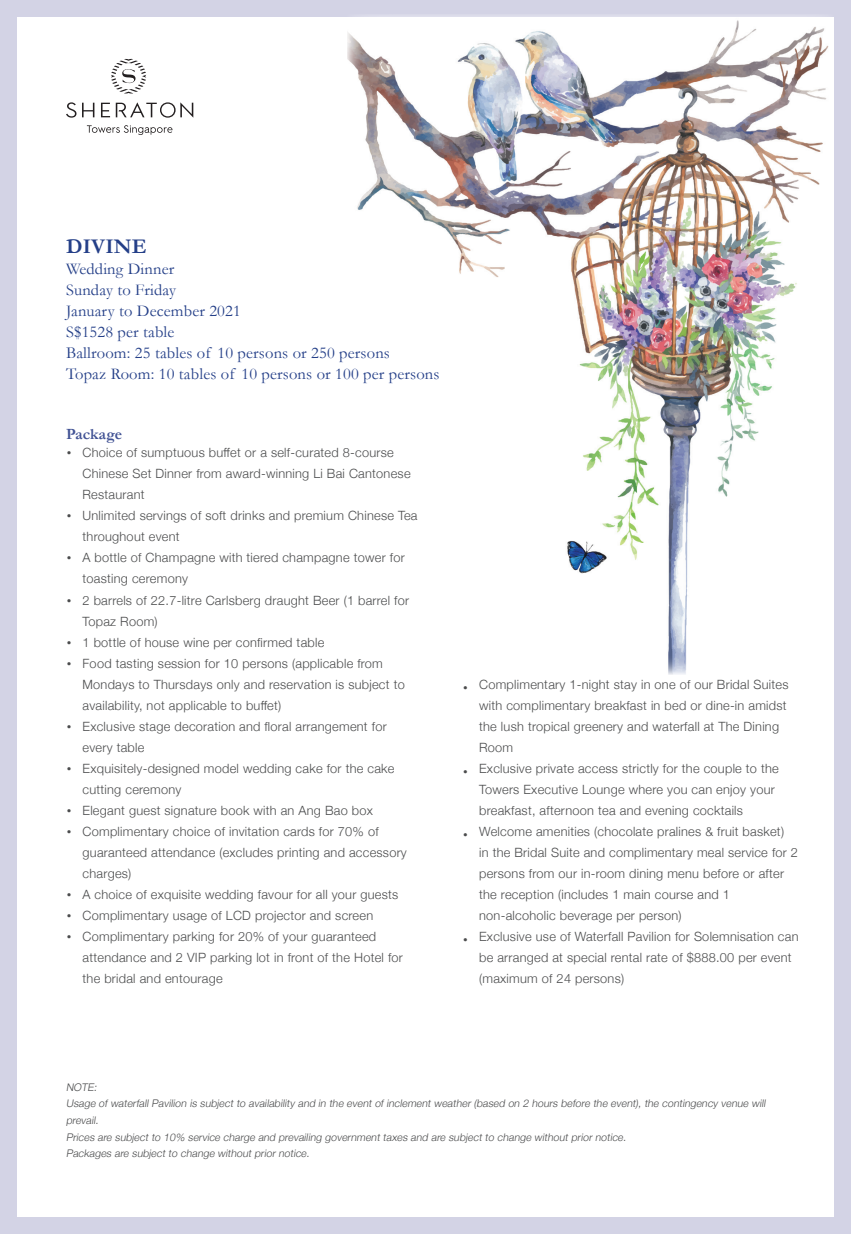
<style>
.page{position:relative;width:851px;height:1234px;background:#fff}
.page>*{position:absolute;margin:0;border:0;box-sizing:border-box;transform-origin:0 0}
.t1{font:700 21px "Garamond";letter-spacing:.01em;color:#243f88}
.t2{font:16.5px "Garamond";letter-spacing:.01em;color:#243f88}
.t3{font:700 15.75px "Garamond";color:#425395}
.t4{font:300 12.75px/21px "Helvetica Neue";letter-spacing:.02em;color:#4b4c4d}
.t5{font:italic 300 10.5px/16.5px "Helvetica Neue";letter-spacing:.01em;color:#4b4c4d}
.s1{font-family:"Baskerville";font-weight:700;font-size:18px}
</style>
<div class="page">
<div style="left:0;top:0;width:850px;height:1233px;background:#d3d3e5"></div>
<div style="left:17px;top:17px;width:816px;height:1199px;background:#fff"></div>
<img style="left:347px;top:16px;width:482px;height:658px">
<img style="left:553px;top:534px;width:57px;height:47px">
<svg style="left:111px;top:59px;width:35px;height:35px"></svg>
<svg style="left:66px;top:102px;width:127px;height:16px"></svg>
<svg style="left:87px;top:125px;width:85px;height:10px"></svg>
<p class="t1" style="left:66px;top:234px;width:82px">DIVINE</p>
<p class="t2" style="left:66px;top:259px;width:110px">Wedding Dinner</p>
<p class="t2" style="left:66px;top:280px;width:111px">Sunday to Friday</p>
<p class="t2" style="left:66px;top:301px;width:176px">January to December 2021</p>
<p class="t2" style="left:66px;top:322px;width:110px">S$1528 per table</p>
<p class="t2" style="left:66px;top:343px;width:325px">Ballroom: 25 tables of 10 persons or 250 persons</p>
<p class="t2" style="left:66px;top:364px;width:375px">Topaz Room: 10 tables of 10 persons or 100 per persons</p>
<p class="t3" style="left:66px;top:425px;width:58px">Package</p>
<p class="t4" style="left:66px;top:441px;width:329px"><sup>.</sup> Choice of sumptuous buffet or a self-curated 8-course</p>
<p class="t4" style="left:82px;top:462px;width:329px">Chinese Set Dinner from award-winning Li Bai Cantonese</p>
<p class="t4" style="left:82px;top:483px;width:64px">Restaurant</p>
<p class="t4" style="left:66px;top:504px;width:353px"><sup>.</sup> Unlimited servings of soft drinks and premium Chinese Tea</p>
<p class="t4" style="left:82px;top:525px;width:99px">throughout event</p>
<p class="t4" style="left:66px;top:546px;width:340px"><sup>.</sup> A bottle of Champagne with tiered champagne tower for</p>
<p class="t4" style="left:82px;top:567px;width:107px">toasting ceremony</p>
<p class="t4" style="left:82px;top:588px;width:328px;text-indent:-16px"><sup>.</sup> 2 barrels of 22.7-litre Carlsberg draught Beer (1 barrel for<br>Topaz Room)</p>
<p class="t4" style="left:66px;top:630px;width:260px"><sup>.</sup> 1 bottle of house wine per confirmed table</p>
<p class="t4" style="left:66px;top:651px;width:318px"><sup>.</sup> Food tasting session for 10 persons (applicable from</p>
<p class="t4" style="left:82px;top:672px;width:324px">Mondays to Thursdays only and reservation is subject to</p>
<p class="t4" style="left:82px;top:693px;width:200px">availability, not applicable to buffet)</p>
<p class="t4" style="left:66px;top:714px;width:322px"><sup>.</sup> Exclusive stage decoration and floral arrangement for</p>
<p class="t4" style="left:82px;top:735px;width:63px">every table</p>
<p class="t4" style="left:82px;top:756px;width:313px;text-indent:-16px"><sup>.</sup> Exquisitely-designed model wedding cake for the cake cutting ceremony</p>
<p class="t4" style="left:66px;top:798px;width:308px"><sup>.</sup> Elegant guest signature book with an Ang Bao box</p>
<p class="t4" style="left:66px;top:819px;width:314px"><sup>.</sup> Complimentary choice of invitation cards for 70% of</p>
<p class="t4" style="left:82px;top:840px;width:326px">guaranteed attendance (excludes printing and accessory</p>
<p class="t4" style="left:82px;top:861px;width:50px">charges)</p>
<p class="t4" style="left:66px;top:882px;width:334px"><sup>.</sup> A choice of exquisite wedding favour for all your guests</p>
<p class="t4" style="left:66px;top:903px;width:308px"><sup>.</sup> Complimentary usage of LCD projector and screen</p>
<p class="t4" style="left:66px;top:924px;width:312px"><sup>.</sup> Complimentary parking for 20% of your guaranteed</p>
<p class="t4" style="left:82px;top:945px;width:322px">attendance and 2 VIP parking lot in front of the Hotel for</p>
<p class="t4" style="left:82px;top:966px;width:142px">the bridal and entourage</p>
<p class="t4" style="left:462px;top:673px;width:327px"><span class="s1">.</span> Complimentary 1-night stay in one of our Bridal Suites</p>
<p class="t4" style="left:479px;top:694px;width:309px">with complimentary breakfast in bed or dine-in amidst</p>
<p class="t4" style="left:479px;top:715px;width:301px">the lush tropical greenery and waterfall at The Dining</p>
<p class="t4" style="left:479px;top:736px;width:36px">Room</p>
<p class="t4" style="left:462px;top:757px;width:318px"><span class="s1">.</span> Exclusive private access strictly for the couple to the</p>
<p class="t4" style="left:479px;top:778px;width:297px">Towers Executive Lounge where you can enjoy your breakfast, afternoon tea and evening cocktails</p>
<p class="t4" style="left:479px;top:820px;width:320px;text-indent:-16px"><span class="s1">.</span> Welcome amenities (chocolate pralines &amp; fruit basket)<br>in the Bridal Suite and complimentary meal service for 2</p>
<p class="t4" style="left:479px;top:862px;width:306px">persons from our in-room dining menu before or after</p>
<p class="t4" style="left:479px;top:883px;width:252px">the reception (includes 1 main course and 1</p>
<p class="t4" style="left:479px;top:904px;width:204px">non-alcoholic beverage per person)</p>
<p class="t4" style="left:462px;top:925px;width:337px"><span class="s1">.</span> Exclusive use of Waterfall Pavilion for Solemnisation can</p>
<p class="t4" style="left:479px;top:946px;width:314px">be arranged at special rental rate of $888.00 per event</p>
<p class="t4" style="left:479px;top:967px;width:146px">(maximum of 24 persons)</p>
<p class="t5" style="left:66px;top:1077px;width:35px">NOTE:</p>
<p class="t5" style="left:66px;top:1094px;width:703px">Usage of waterfall Pavilion is subject to availability and in the event of inclement weather (based on 2 hours before the event), the contingency venue will prevail.</p>
<p class="t5" style="left:66px;top:1127px;width:564px">Prices are subject to 10% service charge and prevailing government taxes and are subject to change without prior notice.</p>
<p class="t5" style="left:66px;top:1143px;width:247px">Packages are subject to change without prior notice.</p>
</div>
